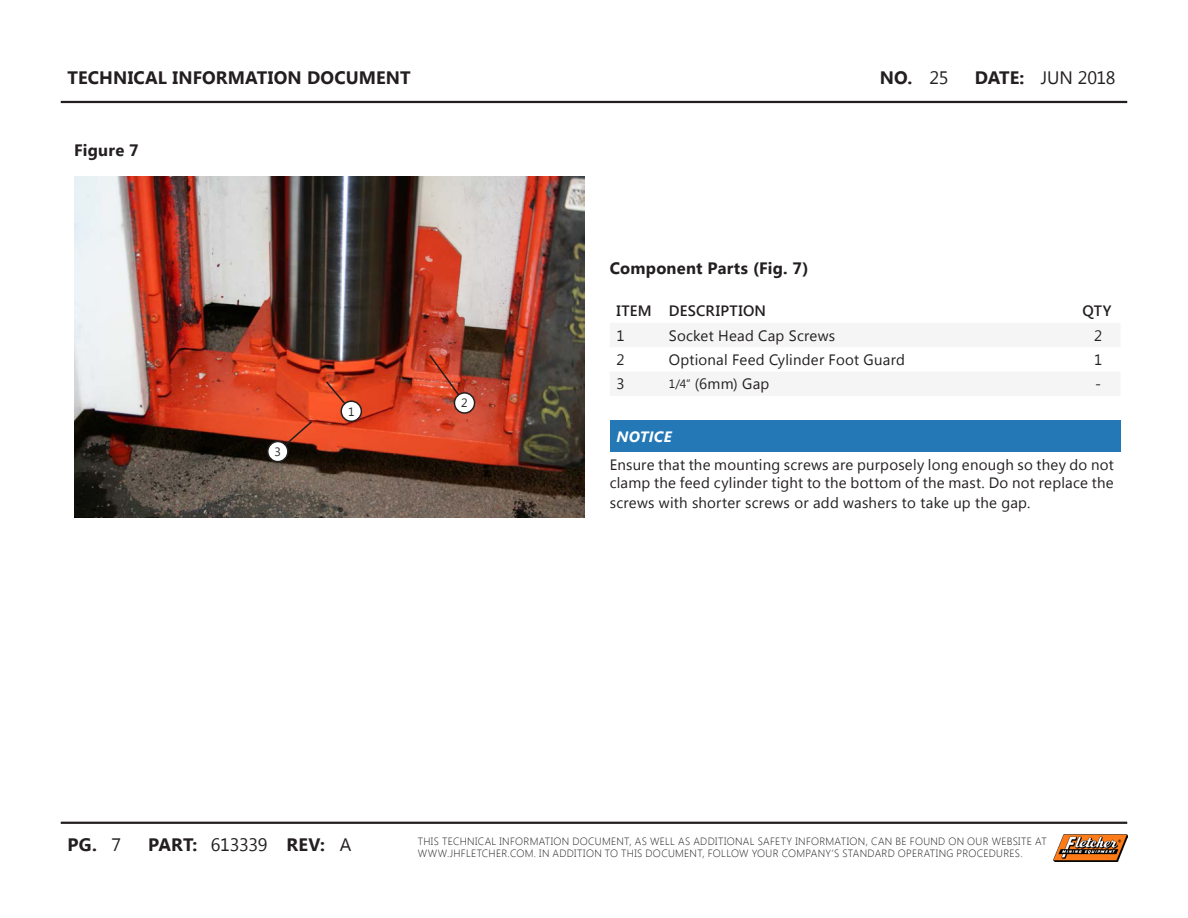
<style>
.page{position:relative;width:1188px;height:918px;background:#fff}
.page>*{position:absolute;margin:0;border:0;box-sizing:border-box;transform-origin:0 0}
.t1{font:700 18px "Segoe UI";letter-spacing:.005em;color:#231f20}
.t2{font:18px "Segoe UI";letter-spacing:-.015em;color:#231f20}
.t3{font:700 16.5px "Segoe UI";letter-spacing:.015em;color:#231f20}
.t4{font:15px/18px "Segoe UI";letter-spacing:.015em;color:#231f20}
.t5{font:600 15px "Segoe UI";letter-spacing:.015em;color:#231f20}
.t6{font:italic 700 15px "Segoe UI";letter-spacing:.015em;color:#fff}
.Callouts{font:12px "Segoe UI";color:#231f20}
.t7{font:300 10.5px/12px "Segoe UI";letter-spacing:.03em;color:#231f20}
.s1{font-weight:400}
.s2{font-weight:700}
.s3{font-size:12px}
</style>
<div class="page">
<img style="left:1053px;top:835px;width:74px;height:26px">
<hr style="left:61px;top:101px;width:1066px;height:2px;background:#231f20">
<hr style="left:61px;top:822px;width:1066px;height:2px;background:#231f20">
<img style="left:74px;top:177px;width:511px;height:340px">
<svg style="left:610px;top:323px;width:510px;height:73px"></svg>
<div style="left:610px;top:421px;width:510px;height:31px;background:#2378b5"></div>
<svg style="left:324px;top:380px;width:29px;height:33px"></svg>
<div style="left:341px;top:401px;width:20px;height:20px;background:#fff;border-radius:50%"></div>
<div style="left:340px;top:400px;width:22px;height:22px;border:2px solid #231f20;border-radius:50%"></div>
<svg style="left:276px;top:420px;width:38px;height:34px"></svg>
<div style="left:268px;top:442px;width:20px;height:20px;background:#fff;border-radius:50%"></div>
<div style="left:267px;top:441px;width:22px;height:21px;border:2px solid #231f20;border-radius:50%"></div>
<svg style="left:428px;top:353px;width:39px;height:52px"></svg>
<div style="left:454px;top:393px;width:21px;height:20px;background:#fff;border-radius:50%"></div>
<div style="left:454px;top:392px;width:21px;height:22px;border:2px solid #231f20;border-radius:50%"></div>
<p class="t1" style="left:68px;top:65px;width:345px">TECHNICAL INFORMATION DOCUMENT</p>
<p class="t1" style="left:880px;top:65px;width:70px">NO. <span class="s1">25</span></p>
<p class="t2" style="left:975px;top:65px;width:142px"><span class="s2">DATE:</span> JUN 2018</p>
<p class="t3" style="left:74px;top:138px;width:66px">Figure 7</p>
<p class="Callouts" style="left:275px;top:443px;width:8px">3</p>
<p class="Callouts" style="left:348px;top:403px;width:8px">1</p>
<p class="Callouts" style="left:461px;top:395px;width:8px">2</p>
<p class="t3" style="left:610px;top:257px;width:200px">Component Parts (Fig. 7)</p>
<p class="t5" style="left:617px;top:300px;width:37px">ITEM</p>
<p class="t5" style="left:669px;top:300px;width:99px">DESCRIPTION</p>
<p class="t5" style="left:1082px;top:300px;width:30px">QTY</p>
<p class="t4" style="left:617px;top:326px;width:10px">1</p>
<p class="t4" style="left:669px;top:326px;width:168px">Socket Head Cap Screws</p>
<p class="t4" style="left:1094px;top:326px;width:10px">2</p>
<p class="t4" style="left:617px;top:350px;width:10px">2</p>
<p class="t4" style="left:669px;top:350px;width:238px">Optional Feed Cylinder Foot Guard</p>
<p class="t4" style="left:1094px;top:350px;width:10px">1</p>
<p class="t4" style="left:617px;top:374px;width:10px">3</p>
<p class="t4" style="left:669px;top:374px;width:102px"><span class="s3">1/4”</span> (6mm) Gap</p>
<p class="t4" style="left:1095px;top:374px;width:7px">-</p>
<p class="t6" style="left:617px;top:426px;width:57px">NOTICE</p>
<p class="t4" style="left:610px;top:455px;width:506px">Ensure that the mounting screws are purposely long enough so they do not clamp the feed cylinder tight to the bottom of the mast. Do not replace the</p>
<p class="t4" style="left:610px;top:493px;width:422px">screws with shorter screws or add washers to take up the gap.</p>
<p class="t1" style="left:68px;top:831px;width:55px">PG. <span class="s1">7</span></p>
<p class="t1" style="left:148px;top:831px;width:205px">PART: <span class="s1">613339</span> REV: <span class="s1">A</span></p>
<p class="t7" style="left:418px;top:835px;width:631px">THIS TECHNICAL INFORMATION DOCUMENT, AS WELL AS ADDITIONAL SAFETY INFORMATION, CAN BE FOUND ON OUR WEBSITE AT<br>WWW.JHFLETCHER.COM. IN ADDITION TO THIS DOCUMENT, FOLLOW YOUR COMPANY’S STANDARD OPERATING PROCEDURES.</p>
</div>
